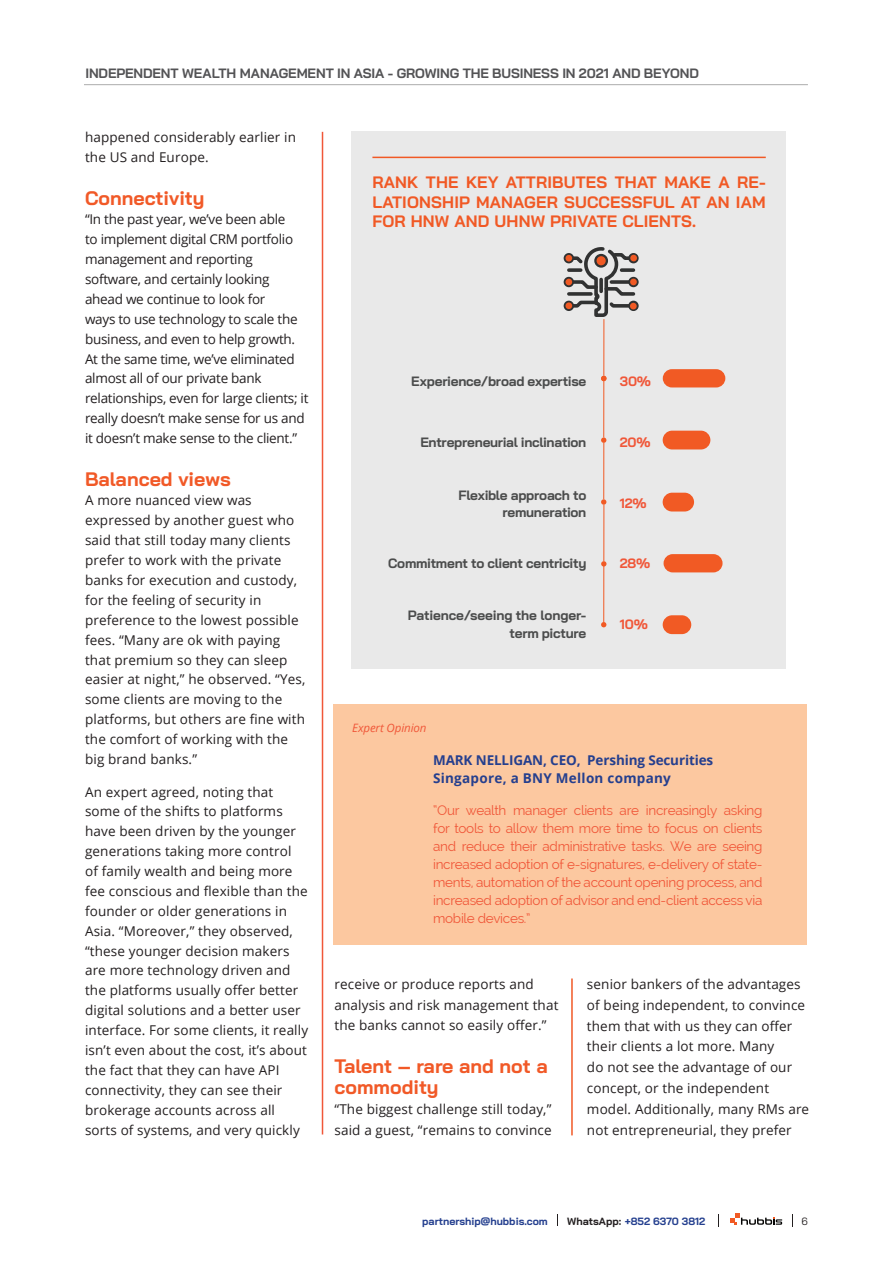
<style>
.page{position:relative;width:893px;height:1263px;background:#fff}
.page>*{position:absolute;margin:0;border:0;box-sizing:border-box;transform-origin:0 0}
.subtitle{font:700 19.5px/20.7px "Bai Jamjuree";color:#f15927}
.Header_style{font:700 16.5px/19.5px "Bai Jamjuree";letter-spacing:.01em;color:#f15925;text-align:justify}
.content_style_no_hyp{font:13.5px/20px "Open Sans";letter-spacing:.01em;color:#231f20}
.content_style_no_hyp-2{font:13.5px/20px "Open Sans";letter-spacing:-.02em;color:#231f20}
.Paragraph_Style_1{font:13.5px/18px "Raleway";letter-spacing:-.02em;color:#f05739;text-align:justify}
.small_infogrpahic{font:700 13.5px/16.5px "Bai Jamjuree";letter-spacing:-.02em;color:#4b4c4c;text-align:right}
.t1{font:700 13.5px "Bai Jamjuree";letter-spacing:-.005em;color:#535355}
.t2{font:700 13.5px "Open Sans";letter-spacing:-.01em;color:#253f8e}
.t3{font:700 13.5px "Open Sans";letter-spacing:.02em;color:#253f8e}
.small_infogrpahic-2{font:700 13.5px "Bai Jamjuree";letter-spacing:-.02em;color:#f05739}
.t4{font:italic 11.55px "Open Sans";letter-spacing:-.01em;color:#f05739}
.t5{font:700 10.5px "Bai Jamjuree";color:#25408f}
.t6{font:10.5px "Bai Jamjuree";color:#231f20}
.s1{color:#231f20}
</style>
<div class="page">
<hr style="left:571px;top:978px;width:2px;height:157px;background:#f15927">
<svg style="left:730px;top:1213px;width:52px;height:12px"></svg>
<svg style="left:718px;top:1214px;width:1px;height:13px"></svg>
<svg style="left:792px;top:1214px;width:1px;height:13px"></svg>
<hr style="left:84px;top:84px;width:724px;height:1px;background:#adadad">
<hr style="left:322px;top:132px;width:1px;height:1002px;background:#f05739">
<div style="left:351px;top:132px;width:435px;height:537px;background:#e9e9e9"></div>
<hr style="left:372px;top:157px;width:394px;height:1px;background:#f15925">
<div style="left:334px;top:704px;width:473px;height:241px;background:#fcc8a0"></div>
<svg style="left:601px;top:437px;width:5px;height:6px"></svg>
<hr style="left:603px;top:381px;width:1px;height:56px;background:#f15a24">
<div style="left:663px;top:431px;width:47px;height:18px;background:#f15a24;border-radius:9px"></div>
<div style="left:663px;top:493px;width:31px;height:18px;background:#f15a24;border-radius:9px"></div>
<svg style="left:601px;top:499px;width:5px;height:6px"></svg>
<hr style="left:603px;top:443px;width:1px;height:56px;background:#f15a24">
<svg style="left:601px;top:561px;width:5px;height:5px"></svg>
<hr style="left:603px;top:505px;width:1px;height:56px;background:#f15a24">
<div style="left:664px;top:554px;width:58px;height:18px;background:#f15a24;border-radius:9px"></div>
<svg style="left:601px;top:376px;width:5px;height:5px"></svg>
<hr style="left:603px;top:319px;width:1px;height:57px;background:#f15a24">
<svg style="left:601px;top:622px;width:5px;height:5px"></svg>
<hr style="left:603px;top:565px;width:1px;height:57px;background:#f15a24">
<div style="left:663px;top:369px;width:62px;height:18px;background:#f15a24;border-radius:9px"></div>
<div style="left:663px;top:615px;width:28px;height:19px;background:#f15a24;border-radius:9px"></div>
<div style="left:564px;top:277px;width:10px;height:10px;border:4px solid #313232;border-radius:50%"></div>
<div style="left:628px;top:277px;width:11px;height:10px;border:4px solid #313232;border-radius:50%"></div>
<div style="left:564px;top:301px;width:10px;height:10px;border:4px solid #313232;border-radius:50%"></div>
<div style="left:628px;top:301px;width:11px;height:10px;border:4px solid #313232;border-radius:50%"></div>
<div style="left:564px;top:253px;width:10px;height:10px;border:4px solid #313232;border-radius:50%"></div>
<div style="left:628px;top:253px;width:11px;height:10px;border:4px solid #313232;border-radius:50%"></div>
<svg style="left:569px;top:247px;width:68px;height:70px"></svg>
<div style="left:597px;top:256px;width:9px;height:9px;background:#f15a24;border-radius:50%"></div>
<div style="left:565px;top:255px;width:7px;height:7px;background:#f15a24;border-radius:50%"></div>
<div style="left:565px;top:279px;width:7px;height:6px;background:#f15a24;border-radius:50%"></div>
<div style="left:565px;top:302px;width:7px;height:7px;background:#f15a24;border-radius:50%"></div>
<div style="left:630px;top:255px;width:7px;height:6px;background:#f15a24;border-radius:50%"></div>
<div style="left:630px;top:279px;width:7px;height:6px;background:#f15a24;border-radius:50%"></div>
<div style="left:630px;top:303px;width:7px;height:6px;background:#f15a24;border-radius:50%"></div>
<p class="t1" style="left:85px;top:65px;width:615px">INDEPENDENT WEALTH MANAGEMENT IN ASIA - GROWING THE BUSINESS IN 2021 AND BEYOND</p>
<p class="content_style_no_hyp" style="left:85px;top:127px;width:213px">happened considerably earlier in the US and Europe.</p>
<p class="subtitle" style="left:85px;top:187px;width:121px">Connectivity</p>
<p class="content_style_no_hyp-2" style="left:85px;top:209px;width:225px">“In the past year, we’ve been able<br>to implement digital CRM portfolio management and reporting software, and certainly looking ahead we continue to look for<br>ways to use technology to scale the business, and even to help growth.<br>At the same time, we’ve eliminated almost all of our private bank relationships, even for large clients; it really doesn’t make sense for us and it doesn’t make sense to the client.”</p>
<p class="subtitle" style="left:85px;top:468px;width:147px">Balanced views</p>
<p class="content_style_no_hyp" style="left:85px;top:490px;width:222px">A more nuanced view was expressed by another guest who said that still today many clients prefer to work with the private banks for execution and custody, for the feeling of security in preference to the lowest possible fees. “Many are ok with paying that premium so they can sleep easier at night,” he observed. “Yes, some clients are moving to the platforms, but others are fine with the comfort of working with the big brand banks.”</p>
<p class="content_style_no_hyp" style="left:85px;top:781px;width:225px">An expert agreed, noting that some of the shifts to platforms have been driven by the younger generations taking more control<br>of family wealth and being more fee conscious and flexible than the founder or older generations in<br>Asia. “Moreover,” they observed, “these younger decision makers are more technology driven and the platforms usually offer better digital solutions and a better user interface. For some clients, it really isn’t even about the cost, it’s about the fact that they can have API connectivity, they can see their brokerage accounts across all sorts of systems, and very quickly</p>
<p class="Header_style" style="left:373px;top:173px;width:395px">RANK THE KEY ATTRIBUTES THAT MAKE A RE-LATIONSHIP MANAGER SUCCESSFUL AT AN IAM FOR HNW AND UHNW PRIVATE CLIENTS.</p>
<p class="small_infogrpahic" style="left:411px;top:373px;width:177px">Experience/broad expertise</p>
<p class="small_infogrpahic" style="left:420px;top:434px;width:168px">Entrepreneurial inclination</p>
<p class="small_infogrpahic" style="left:458px;top:487px;width:129px">Flexible approach to remuneration</p>
<p class="small_infogrpahic" style="left:388px;top:556px;width:200px">Commitment to client centricity</p>
<p class="small_infogrpahic" style="left:408px;top:607px;width:180px;line-height:18px">Patience/seeing the longer&shy;term picture</p>
<p class="t4" style="left:352px;top:720px;width:76px">Expert Opinion</p>
<p class="small_infogrpahic-2" style="left:620px;top:374px;width:33px">30%</p>
<p class="small_infogrpahic-2" style="left:620px;top:434px;width:32px">20%</p>
<p class="small_infogrpahic-2" style="left:620px;top:495px;width:28px">12%</p>
<p class="small_infogrpahic-2" style="left:620px;top:556px;width:32px">28%</p>
<p class="small_infogrpahic-2" style="left:620px;top:617px;width:29px">10%</p>
<p class="t2" style="left:433px;top:750px;width:282px">MARK NELLIGAN, CEO, Pershing Securities</p>
<p class="t3" style="left:433px;top:768px;width:239px">Singapore, a BNY Mellon company</p>
<p class="Paragraph_Style_1" style="left:433px;top:801px;width:331px">“Our wealth manager clients are increasingly asking for tools to allow them more time to focus on clients and reduce their administrative tasks. We are seeing increased adoption of e-signatures, e-delivery of state&shy;ments, automation of the account opening process, and increased adoption of advisor and end-client access via mobile devices.”</p>
<p class="content_style_no_hyp" style="left:334px;top:973px;width:225px;line-height:20.7px">receive or produce reports and analysis and risk management that the banks cannot so easily offer.”</p>
<p class="subtitle" style="left:334px;top:1056px;width:215px">Talent – rare and not a commodity</p>
<p class="content_style_no_hyp" style="left:334px;top:1099px;width:219px;line-height:20.7px">“The biggest challenge still today,” said a guest, “remains to convince</p>
<p class="content_style_no_hyp" style="left:587px;top:973px;width:224px;line-height:20.9px">senior bankers of the advantages of being independent, to convince them that with us they can offer their clients a lot more. Many<br>do not see the advantage of our concept, or the independent model. Additionally, many RMs are not entrepreneurial, they prefer</p>
<p class="t5" style="left:422px;top:1215px;width:127px">partnership@hubbis.com</p>
<p class="t5" style="left:567px;top:1215px;width:139px"><span class="s1">WhatsApp:</span> +852 6370 3812</p>
<p class="t6" style="left:802px;top:1212px;width:8px">6</p>
</div>
